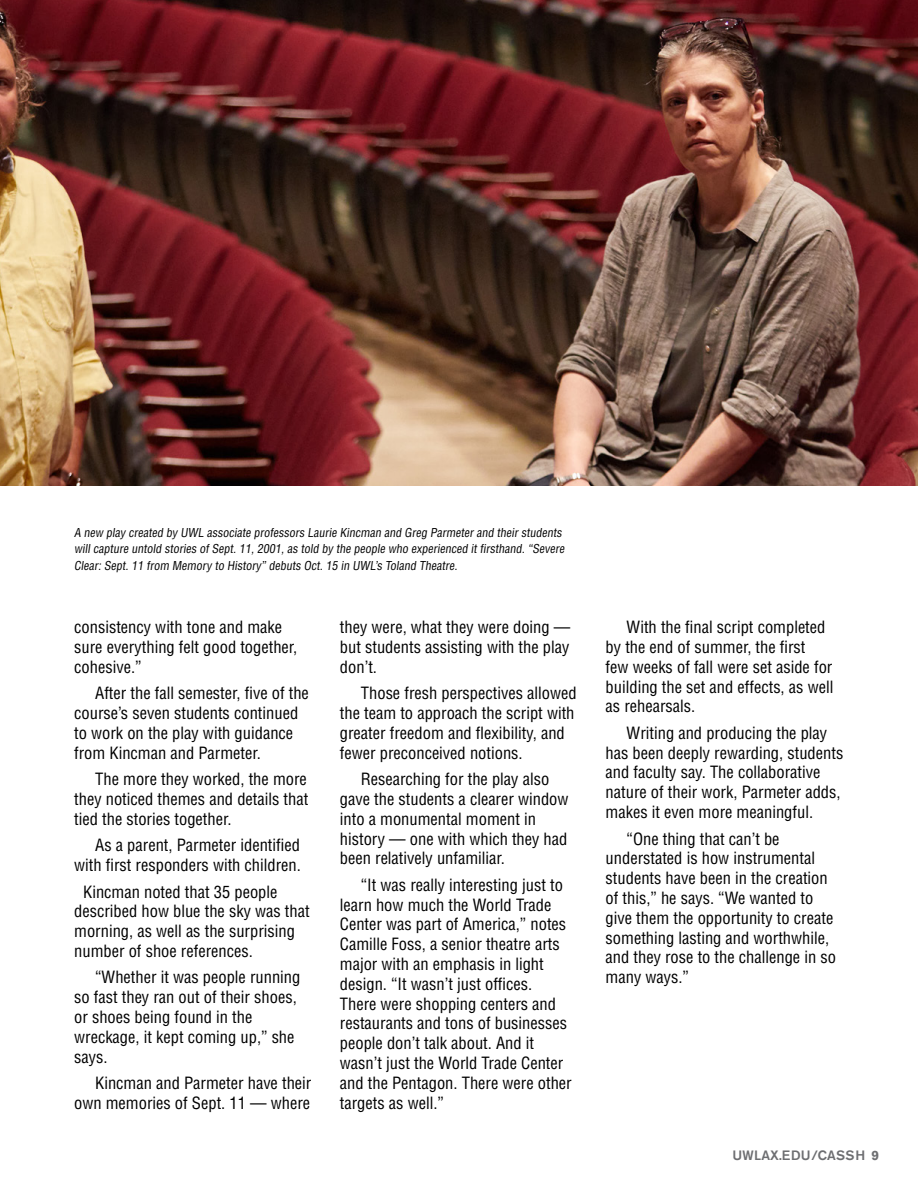
<style>
.page{position:relative;width:918px;height:1188px;background:#fff}
.page>*{position:absolute;margin:0;border:0;box-sizing:border-box;transform-origin:0 0}
.t1{font:condensed 16.5px/19.8px "Helvetica LT Std";color:#000}
.t2{font:500 13.5px "Akzidenz Grotesk Std";letter-spacing:.015em;color:#6d6e71}
.t3{font:condensed 12px/16.5px "Helvetica LT Std";color:#000}
.s1{font-weight:700}
</style>
<div class="page">
<img style="left:0;top:0;width:918px;height:486px">
<p class="t3" style="left:74px;top:524px;width:494px">A new play created by UWL associate professors Laurie Kincman and Greg Parmeter and their students will capture untold stories of Sept. 11, 2001, as told by the people who experienced it firsthand. “Severe<br>Clear: Sept. 11 from Memory to History” debuts Oct. 15 in UWL’s Toland Theatre.</p>
<p class="t1" style="left:74px;top:617px;width:225px">consistency with tone and make sure everything felt good together, cohesive.”</p>
<p class="t1" style="left:74px;top:683px;width:236px;text-indent:21px">After the fall semester, five of the course’s seven students continued to work on the play with guidance from Kincman and Parmeter.</p>
<p class="t1" style="left:74px;top:769px;width:236px;text-align:justify;text-indent:21px">The more they worked, the more they noticed themes and details that tied the stories together.</p>
<p class="t1" style="left:74px;top:835px;width:228px;text-align:right">As a parent, Parmeter identified with first responders with children.</p>
<p class="t1" style="left:74px;top:882px;width:237px;text-indent:9px">Kincman noted that 35 people described how blue the sky was that morning, as well as the surprising number of shoe references.</p>
<p class="t1" style="left:74px;top:967px;width:228px;text-indent:21px">“Whether it was people running so fast they ran out of their shoes, or shoes being found in the wreckage, it kept coming up,” she says.</p>
<p class="t1" style="left:74px;top:1073px;width:239px;text-align:right">Kincman and Parmeter have their own memories of Sept. 11 — where</p>
<p class="t1" style="left:340px;top:617px;width:232px;text-align:justify">they were, what they were doing — but students assisting with the play don’t.</p>
<p class="t1" style="left:340px;top:683px;width:238px;text-indent:21px">Those fresh perspectives allowed the team to approach the script with greater freedom and flexibility, and fewer preconceived notions.</p>
<p class="t1" style="left:340px;top:769px;width:230px;text-indent:21px">Researching for the play also gave the students a clearer window into a monumental moment in history — one with which they had been relatively unfamiliar.</p>
<p class="t1" style="left:340px;top:875px;width:233px;text-indent:21px">“It was really interesting just to learn how much the World Trade<br>Center was part of America,” notes<br>Camille Foss, a senior theatre arts major with an emphasis in light design. “It wasn’t just offices.<br>There were shopping centers and restaurants and tons of businesses people don’t talk about. And it wasn’t just the World Trade Center and the Pentagon. There were other targets as well.”</p>
<p class="t1" style="left:606px;top:617px;width:229px;text-indent:21px">With the final script completed by the end of summer, the first<br>few weeks of fall were set aside for building the set and effects, as well as rehearsals.</p>
<p class="t1" style="left:606px;top:723px;width:239px;text-indent:21px">Writing and producing the play has been deeply rewarding, students and faculty say. The collaborative nature of their work, Parmeter adds, makes it even more meaningful.</p>
<p class="t1" style="left:606px;top:829px;width:232px;text-indent:21px">“One thing that can’t be understated is how instrumental students have been in the creation of this,” he says. “We wanted to give them the opportunity to create something lasting and worthwhile, and they rose to the challenge in so many ways.”</p>
<p class="t2" style="left:732px;top:1147px;width:148px">UWLAX.EDU/CASSH <span class="s1">9</span></p>
</div>
